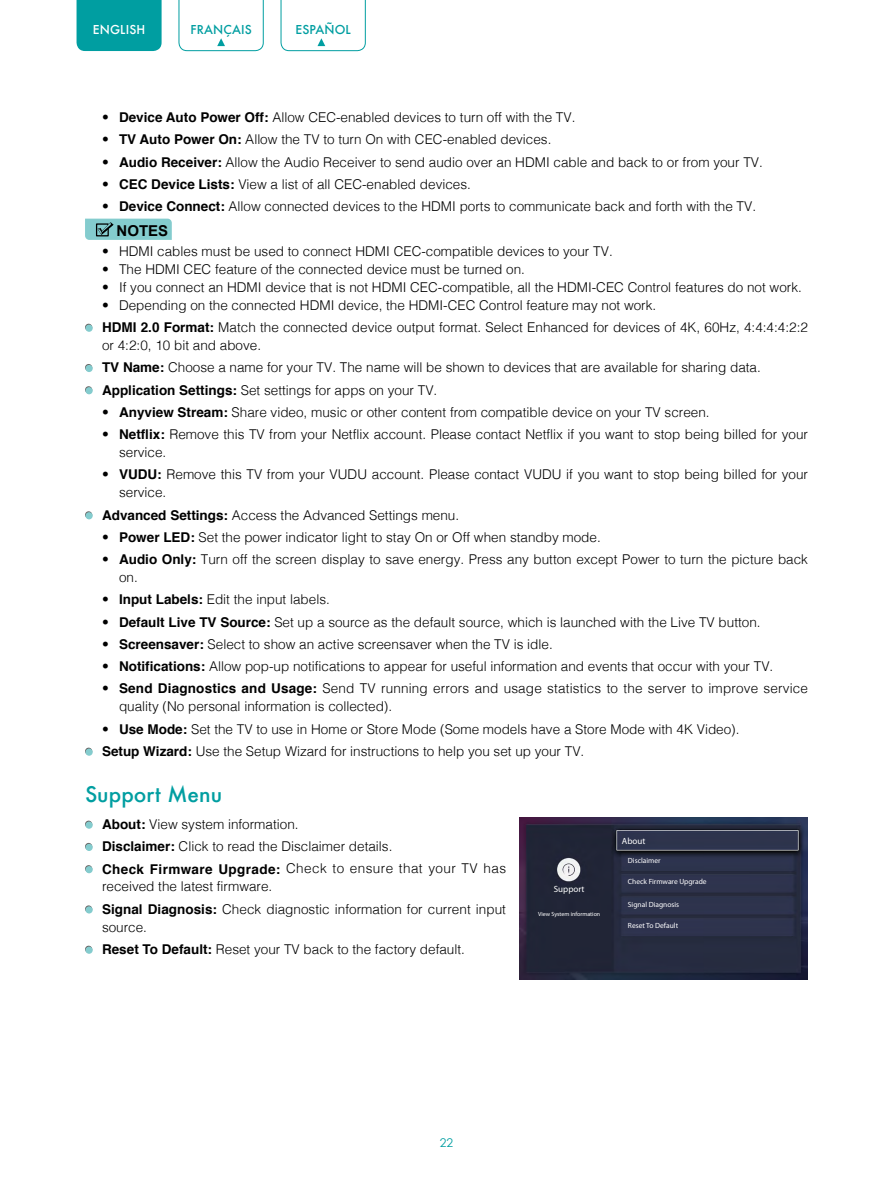
<style>
.page{position:relative;width:893px;height:1191px;background:#fff}
.page>*{position:absolute;margin:0;border:0;box-sizing:border-box;transform-origin:0 0}
.t1{font:500 21px "Futura";color:#009ea1}
.t2{font:700 15px "Arial";color:#000}
.t3{font:300 13.5px/22.2px "Helvetica";color:#000}
.t4{font:500 12px "Futura";letter-spacing:.01em;color:#009ea1}
.t5{font:500 12px "Futura";letter-spacing:.01em;color:#fff}
.t6{font:12px "Century Gothic";color:#009ea1}
.t7{font:9px "Myriad Pro";color:#fff}
.t8{font:7.5px "Myriad Pro";color:#fff}
.t9{font:6px "Myriad Pro";color:#fff}
.s1{font-weight:700}
</style>
<div class="page">
<div style="left:77px;top:0;width:85px;height:51px;background:#009ea1"></div>
<svg style="left:280px;top:0;width:86px;height:51px"></svg>
<svg style="left:178px;top:0;width:86px;height:51px"></svg>
<svg style="left:85px;top:219px;width:87px;height:21px;background:#7ec1c3"></svg>
<div style="left:85px;top:324px;width:8px;height:8px;background:#84ccce;border-radius:50%"></div>
<div style="left:85px;top:364px;width:7px;height:7px;background:#6a7070;border-radius:50%"></div>
<div style="left:85px;top:365px;width:8px;height:7px;background:#84ccce;border-radius:50%"></div>
<div style="left:85px;top:386px;width:7px;height:7px;background:#757474;border-radius:50%"></div>
<div style="left:85px;top:387px;width:8px;height:7px;background:#84ccce;border-radius:50%"></div>
<div style="left:85px;top:511px;width:7px;height:7px;background:#797878;border-radius:50%"></div>
<div style="left:85px;top:512px;width:8px;height:7px;background:#84ccce;border-radius:50%"></div>
<div style="left:85px;top:747px;width:7px;height:8px;background:#a3a2a2;border-radius:50%"></div>
<div style="left:85px;top:748px;width:8px;height:7px;background:#84ccce;border-radius:50%"></div>
<div style="left:85px;top:820px;width:7px;height:8px;background:#a2a1a1;border-radius:50%"></div>
<div style="left:85px;top:821px;width:8px;height:7px;background:#84ccce;border-radius:50%"></div>
<svg style="left:85px;top:843px;width:8px;height:8px"></svg>
<div style="left:85px;top:865px;width:7px;height:7px;background:#707171;border-radius:50%"></div>
<div style="left:85px;top:866px;width:8px;height:7px;background:#84ccce;border-radius:50%"></div>
<div style="left:85px;top:905px;width:7px;height:7px;background:#858383;border-radius:50%"></div>
<div style="left:85px;top:906px;width:8px;height:7px;background:#84ccce;border-radius:50%"></div>
<div style="left:85px;top:945px;width:7px;height:8px;background:#aba9a9;border-radius:50%"></div>
<div style="left:85px;top:946px;width:8px;height:7px;background:#84ccce;border-radius:50%"></div>
<img style="left:520px;top:817px;width:288px;height:162px">
<p class="t5" style="left:93px;top:22px;width:54px">ENGLISH</p>
<p class="t4" style="left:190px;top:22px;width:63px">FRANÇAIS</p>
<p class="t4" style="left:295px;top:22px;width:57px">ESPAÑOL</p>
<p class="t3" style="left:102px;top:105px;width:475px">• <span class="s1">Device Auto Power Off:</span> Allow CEC-enabled devices to turn off with the TV.</p>
<p class="t3" style="left:102px;top:128px;width:451px">• <span class="s1">TV Auto Power On:</span> Allow the TV to turn On with CEC-enabled devices.</p>
<p class="t3" style="left:102px;top:150px;width:662px">• <span class="s1">Audio Receiver:</span> Allow the Audio Receiver to send audio over an HDMI cable and back to or from your TV.</p>
<p class="t3" style="left:102px;top:172px;width:370px">• <span class="s1">CEC Device Lists:</span> View a list of all CEC-enabled devices.</p>
<p class="t3" style="left:102px;top:194px;width:656px">• <span class="s1">Device Connect:</span> Allow connected devices to the HDMI ports to communicate back and forth with the TV.</p>
<p class="t2" style="left:117px;top:220px;width:53px">NOTES</p>
<p class="t3" style="left:102px;top:239px;width:512px">• HDMI cables must be used to connect HDMI CEC-compatible devices to your TV.</p>
<p class="t3" style="left:102px;top:257px;width:424px">• The HDMI CEC feature of the connected device must be turned on.</p>
<p class="t3" style="left:102px;top:275px;width:701px">• If you connect an HDMI device that is not HDMI CEC-compatible, all the HDMI-CEC Control features do not work.</p>
<p class="t3" style="left:102px;top:293px;width:707px">• Depending on the connected HDMI device, the HDMI-CEC Control feature may not work.<br><span class="s1">HDMI 2.0 Format:</span> Match the connected device output format. Select Enhanced for devices of 4K, 60Hz, 4:4:4:4:2:2</p>
<p class="t3" style="left:102px;top:333px;width:660px">or 4:2:0, 10 bit and above.<br><span class="s1">TV Name:</span> Choose a name for your TV. The name will be shown to devices that are available for sharing data.<br><span class="s1">Application Settings:</span> Set settings for apps on your TV.</p>
<p class="t3" style="left:102px;top:400px;width:609px">• <span class="s1">Anyview Stream:</span> Share video, music or other content from compatible device on your TV screen.</p>
<p class="t3" style="left:119px;top:424px;width:690px;line-height:18px;text-indent:-17px">• <span class="s1">Netflix:</span> Remove this TV from your Netflix account. Please contact Netflix if you want to stop being billed for your service.</p>
<p class="t3" style="left:119px;top:464px;width:690px;line-height:18px;text-indent:-17px">• <span class="s1">VUDU:</span> Remove this TV from your VUDU account. Please contact VUDU if you want to stop being billed for your service.</p>
<p class="t3" style="left:102px;top:503px;width:359px"><span class="s1">Advanced Settings:</span> Access the Advanced Settings menu.</p>
<p class="t3" style="left:102px;top:525px;width:500px">• <span class="s1">Power LED:</span> Set the power indicator light to stay On or Off when standby mode.</p>
<p class="t3" style="left:119px;top:549px;width:690px;line-height:18px;text-indent:-17px">• <span class="s1">Audio Only:</span> Turn off the screen display to save energy. Press any button except Power to turn the picture back on.</p>
<p class="t3" style="left:102px;top:587px;width:229px">• <span class="s1">Input Labels:</span> Edit the input labels.</p>
<p class="t3" style="left:102px;top:610px;width:660px">• <span class="s1">Default Live TV Source:</span> Set up a source as the default source, which is launched with the Live TV button.</p>
<p class="t3" style="left:102px;top:632px;width:452px">• <span class="s1">Screensaver:</span> Select to show an active screensaver when the TV is idle.</p>
<p class="t3" style="left:102px;top:654px;width:673px">• <span class="s1">Notifications:</span> Allow pop-up notifications to appear for useful information and events that occur with your TV.</p>
<p class="t3" style="left:119px;top:678px;width:691px;line-height:18px;text-indent:-17px">• <span class="s1">Send Diagnostics and Usage:</span> Send TV running errors and usage statistics to the server to improve service quality (No personal information is collected).</p>
<p class="t3" style="left:102px;top:716px;width:639px">• <span class="s1">Use Mode:</span> Set the TV to use in Home or Store Mode (Some models have a Store Mode with 4K Video).<br><span class="s1">Setup Wizard:</span> Use the Setup Wizard for instructions to help you set up your TV.</p>
<h1 class="t1" style="left:85px;top:780px;width:139px">Support Menu</h1>
<p class="t3" style="left:102px;top:812px;width:406px"><span class="s1">About:</span> View system information.<br><span class="s1">Disclaimer:</span> Click to read the Disclaimer details.<br><span class="s1">Check Firmware Upgrade:</span> Check to ensure that your TV has</p>
<p class="t3" style="left:102px;top:874px;width:405px">received the latest firmware.<br><span class="s1">Signal Diagnosis:</span> Check diagnostic information for current input</p>
<p class="t3" style="left:102px;top:915px;width:364px">source.<br><span class="s1">Reset To Default:</span> Reset your TV back to the factory default.</p>
<p class="t7" style="left:622px;top:835px;width:25px">About</p>
<p class="t8" style="left:628px;top:856px;width:34px">Disclaimer</p>
<p class="t8" style="left:628px;top:877px;width:80px">Check Firmware Upgrade</p>
<p class="t8" style="left:628px;top:899px;width:53px">Signal Diagnosis</p>
<p class="t8" style="left:628px;top:921px;width:52px">Reset To Default</p>
<p class="t7" style="left:554px;top:883px;width:32px">Support</p>
<p class="t9" style="left:538px;top:910px;width:64px">View System information</p>
<p class="t6" style="left:440px;top:1135px;width:15px">22</p>
</div>
